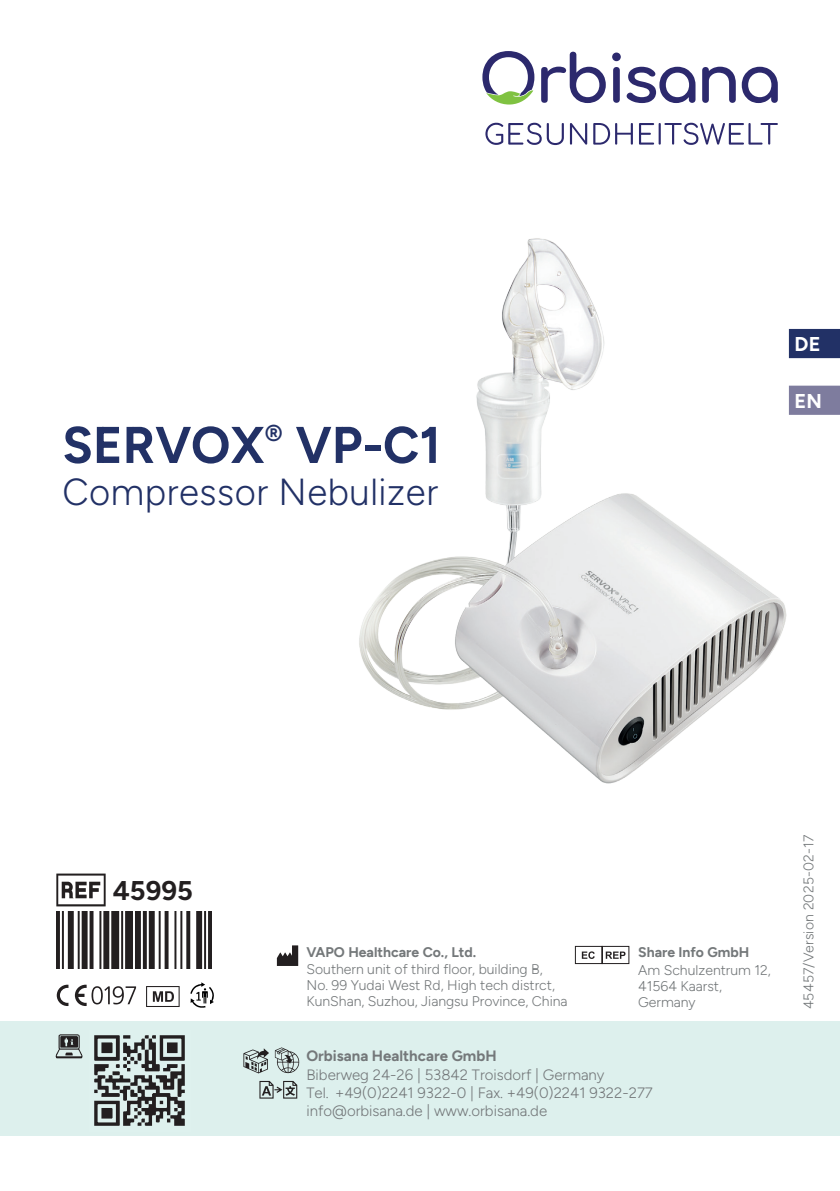
<style>
.page{position:relative;width:840px;height:1191px;background:#fff}
.page>*{position:absolute;margin:0;border:0;box-sizing:border-box;transform-origin:0 0}
.t1{font:700 51.6px "Figtree";letter-spacing:.005em;color:#223166}
.t2{font:300 37.6px "Figtree";letter-spacing:.015em;color:#223166}
.t3{font:700 27px "Figtree";color:#231f20}
.t4{font:700 20px "Figtree";color:#fff}
.t5{font:300 15px/18px "Figtree";color:#74787a}
.t6{font:700 15px "Figtree";color:#74787a}
.t7{font:300 14px/16px "Figtree";color:#74787a}
.t8{font:700 14px "Figtree";color:#74787a}
</style>
<div class="page">
<img style="left:56px;top:873px;width:50px;height:33px">
<img style="left:57px;top:911px;width:154px;height:57px">
<svg style="left:795px;top:386px;width:44px;height:29px"></svg>
<img style="left:359px;top:238px;width:436px;height:546px">
<img style="left:276px;top:946px;width:23px;height:20px">
<svg style="left:574px;top:945px;width:55px;height:19px"></svg>
<div style="left:0;top:1020px;width:839px;height:115px;background:#ddf0ed"></div>
<img style="left:55px;top:1034px;width:28px;height:25px">
<img style="left:94px;top:1035px;width:91px;height:91px">
<img style="left:243px;top:1048px;width:26px;height:25px">
<img style="left:259px;top:1080px;width:39px;height:19px">
<img style="left:274px;top:1047px;width:25px;height:26px">
<svg style="left:485px;top:123px;width:78px;height:22px"></svg>
<svg style="left:569px;top:123px;width:18px;height:22px"></svg>
<svg style="left:593px;top:123px;width:39px;height:22px"></svg>
<svg style="left:639px;top:123px;width:138px;height:22px"></svg>
<svg style="left:541px;top:52px;width:64px;height:51px"></svg>
<svg style="left:612px;top:53px;width:8px;height:50px"></svg>
<svg style="left:626px;top:67px;width:69px;height:36px"></svg>
<svg style="left:702px;top:67px;width:33px;height:36px"></svg>
<svg style="left:741px;top:67px;width:36px;height:36px"></svg>
<svg style="left:482px;top:51px;width:52px;height:54px"></svg>
<svg style="left:57px;top:984px;width:11px;height:22px"></svg>
<svg style="left:75px;top:984px;width:61px;height:22px"></svg>
<svg style="left:190px;top:982px;width:24px;height:26px"></svg>
<svg style="left:146px;top:986px;width:33px;height:21px"></svg>
<svg style="left:788px;top:329px;width:51px;height:29px"></svg>
<h1 class="t1" style="left:62px;top:416px;width:379px">SERVOX<sup>®</sup> VP-C1</h1>
<h2 class="t2" style="left:62px;top:471px;width:377px">Compressor Nebulizer</h2>
<h3 class="t4" style="left:794px;top:332px;width:27px">DE</h3>
<h3 class="t4" style="left:794px;top:389px;width:29px">EN</h3>
<h3 class="t3" style="left:113px;top:875px;width:82px">45995</h3>
<p class="t8" style="left:306px;top:944px;width:171px">VAPO Healthcare Co., Ltd.</p>
<p class="t7" style="left:306px;top:961px;width:262px">Southern unit of third floor, building B,<br>No. 99 Yudai West Rd, High tech distrct,<br>KunShan, Suzhou, Jiangsu Province, China</p>
<p class="t8" style="left:637px;top:944px;width:112px">Share Info GmbH</p>
<p class="t7" style="left:637px;top:961px;width:134px">Am Schulzentrum 12,<br>41564 Kaarst,<br>Germany</p>
<p class="t6" style="left:306px;top:1046px;width:191px">Orbisana Healthcare GmbH</p>
<p class="t5" style="left:306px;top:1066px;width:348px">Biberweg 24-26 | 53842 Troisdorf | Germany<br>Tel. +49(0)2241 9322-0 | Fax. +49(0)2241 9322-277 info@orbisana.de | www.orbisana.de</p>
<p class="t7" style="left:800px;top:1009px;width:176px;rotate:-90deg">45457/Version 2025-02-17</p>
</div>
